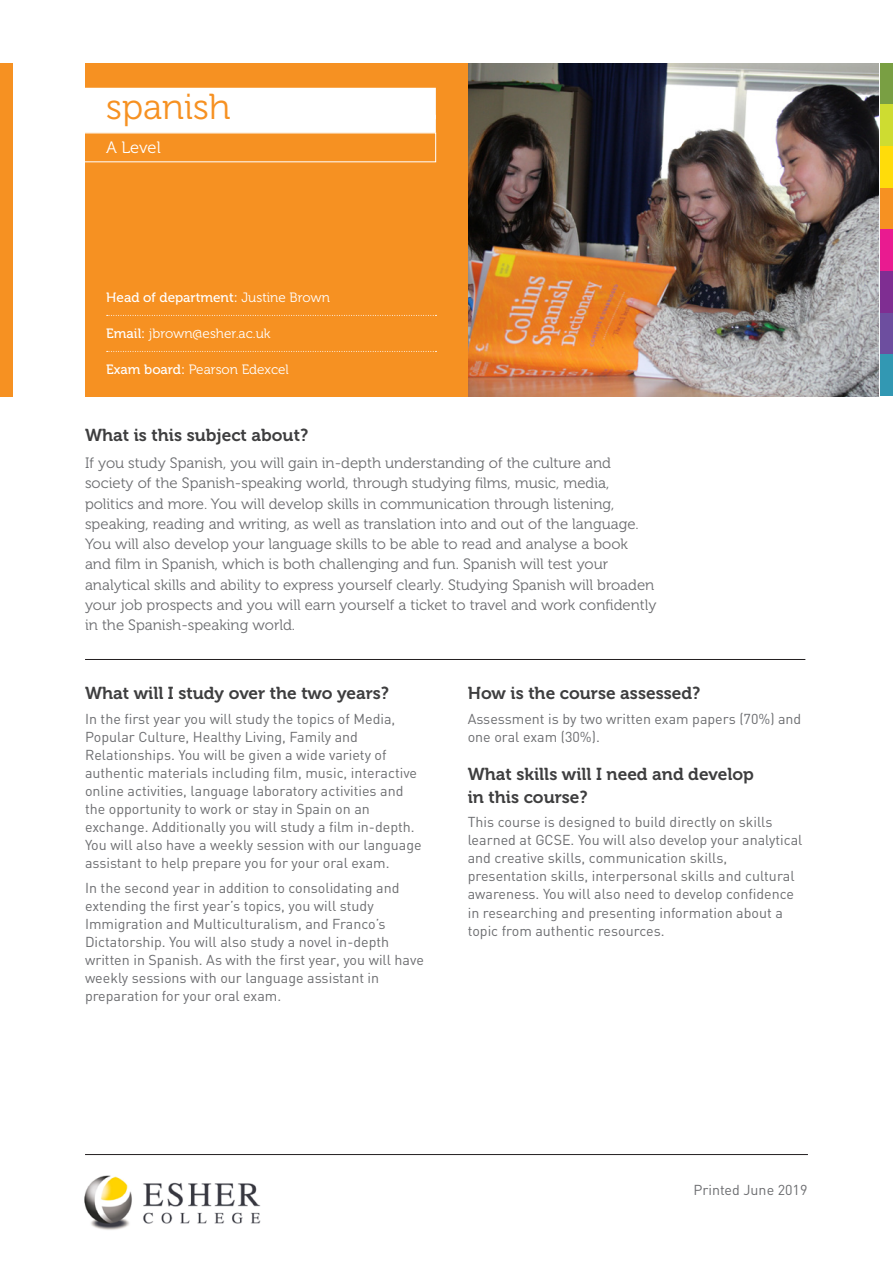
<style>
.page{position:relative;width:893px;height:1263px;background:#fff}
.page>*{position:absolute;margin:0;border:0;box-sizing:border-box;transform-origin:0 0}
.t1{font:36px "Museo 300";color:#f69122}
.t2{font:17.25px/22.5px "Museo 700";color:#3e3e3f}
.t3{font:16.5px "Museo 300";letter-spacing:-.005em;color:#fff}
.t4{font:15px/20.2px "Museo 300";color:#6c6d70}
.t5{font:14.25px/18px "DIN";color:#6c6d70}
.t6{font:13.5px "Museo 300";color:#fff}
.t7{font:13.5px "Museo 500";color:#fff}
.s1{font-family:"Museo 300"}
.s2{font-family:"Museo 500"}
</style>
<div class="page">
<img style="left:468px;top:63px;width:410px;height:333px">
<div style="left:85px;top:63px;width:383px;height:333px;background:#f69122"></div>
<div style="left:43px;top:88px;width:393px;height:31px;background:#fff"></div>
<div style="left:43px;top:115px;width:393px;height:18px;background:#fff"></div>
<svg style="left:107px;top:315px;width:329px;height:1px"></svg>
<svg style="left:107px;top:351px;width:329px;height:1px"></svg>
<div style="left:0;top:63px;width:13px;height:333px;background:#f69122"></div>
<hr style="left:85px;top:659px;width:720px;height:1px;background:#231f20">
<hr style="left:85px;top:1154px;width:723px;height:1px;background:#231f20">
<div style="left:880px;top:63px;width:13px;height:42px;background:#799f43"></div>
<div style="left:880px;top:105px;width:13px;height:41px;background:#cedc31"></div>
<div style="left:880px;top:146px;width:13px;height:42px;background:#ffdc0a"></div>
<div style="left:880px;top:188px;width:13px;height:42px;background:#f69122"></div>
<div style="left:880px;top:230px;width:13px;height:41px;background:#e91b90"></div>
<div style="left:880px;top:271px;width:13px;height:42px;background:#7f2e92"></div>
<div style="left:880px;top:313px;width:13px;height:41px;background:#6d4e9f"></div>
<div style="left:880px;top:354px;width:13px;height:42px;background:#3298b3"></div>
<img style="left:84px;top:1175px;width:177px;height:55px">
<h1 class="t1" style="left:106px;top:87px;width:126px">spanish</h1>
<p class="t3" style="left:106px;top:138px;width:56px">A Level</p>
<p class="t7" style="left:106px;top:289px;width:225px">Head of department: <span class="s1">Justine Brown</span></p>
<p class="t6" style="left:106px;top:326px;width:166px"><span class="s2">Email:</span> jbrown@esher.ac.uk</p>
<p class="t6" style="left:106px;top:362px;width:184px"><span class="s2">Exam board:</span> Pearson Edexcel</p>
<p class="t2" style="left:85px;top:424px;width:225px">What is this subject about?</p>
<p class="t4" style="left:85px;top:453px;width:573px">If you study Spanish, you will gain in-depth understanding of the culture and society of the Spanish-speaking world, through studying films, music, media, politics and more. You will develop skills in communication through listening, speaking, reading and writing, as well as translation into and out of the language.<br>You will also develop your language skills to be able to read and analyse a book and film in Spanish, which is both challenging and fun. Spanish will test your analytical skills and ability to express yourself clearly. Studying Spanish will broaden your job prospects and you will earn yourself a ticket to travel and work confidently in the Spanish-speaking world.</p>
<p class="t2" style="left:85px;top:682px;width:306px">What will I study over the two years?</p>
<p class="t5" style="left:85px;top:709px;width:338px">In the first year you will study the topics of Media, Popular Culture, Healthy Living, Family and Relationships. You will be given a wide variety of authentic materials including film, music, interactive online activities, language laboratory activities and the opportunity to work or stay in Spain on an exchange. Additionally you will study a film in-depth.<br>You will also have a weekly session with our language assistant to help prepare you for your oral exam.</p>
<p class="t5" style="left:85px;top:878px;width:340px">In the second year in addition to consolidating and extending the first year’s topics, you will study Immigration and Multiculturalism, and Franco’s Dictatorship. You will also study a novel in-depth written in Spanish. As with the first year, you will have weekly sessions with our language assistant in preparation for your oral exam.</p>
<p class="t2" style="left:468px;top:682px;width:234px">How is the course assessed?</p>
<p class="t5" style="left:468px;top:709px;width:335px">Assessment is by two written exam papers (70%) and one oral exam (30%).</p>
<p class="t2" style="left:468px;top:763px;width:288px">What skills will I need and develop in this course?</p>
<p class="t5" style="left:468px;top:813px;width:336px">This course is designed to build directly on skills learned at GCSE. You will also develop your analytical and creative skills, communication skills, presentation skills, interpersonal skills and cultural awareness. You will also need to develop confidence in researching and presenting information about a topic from authentic resources.</p>
<p class="t5" style="left:693px;top:1180px;width:116px">Printed June 2019</p>
</div>
